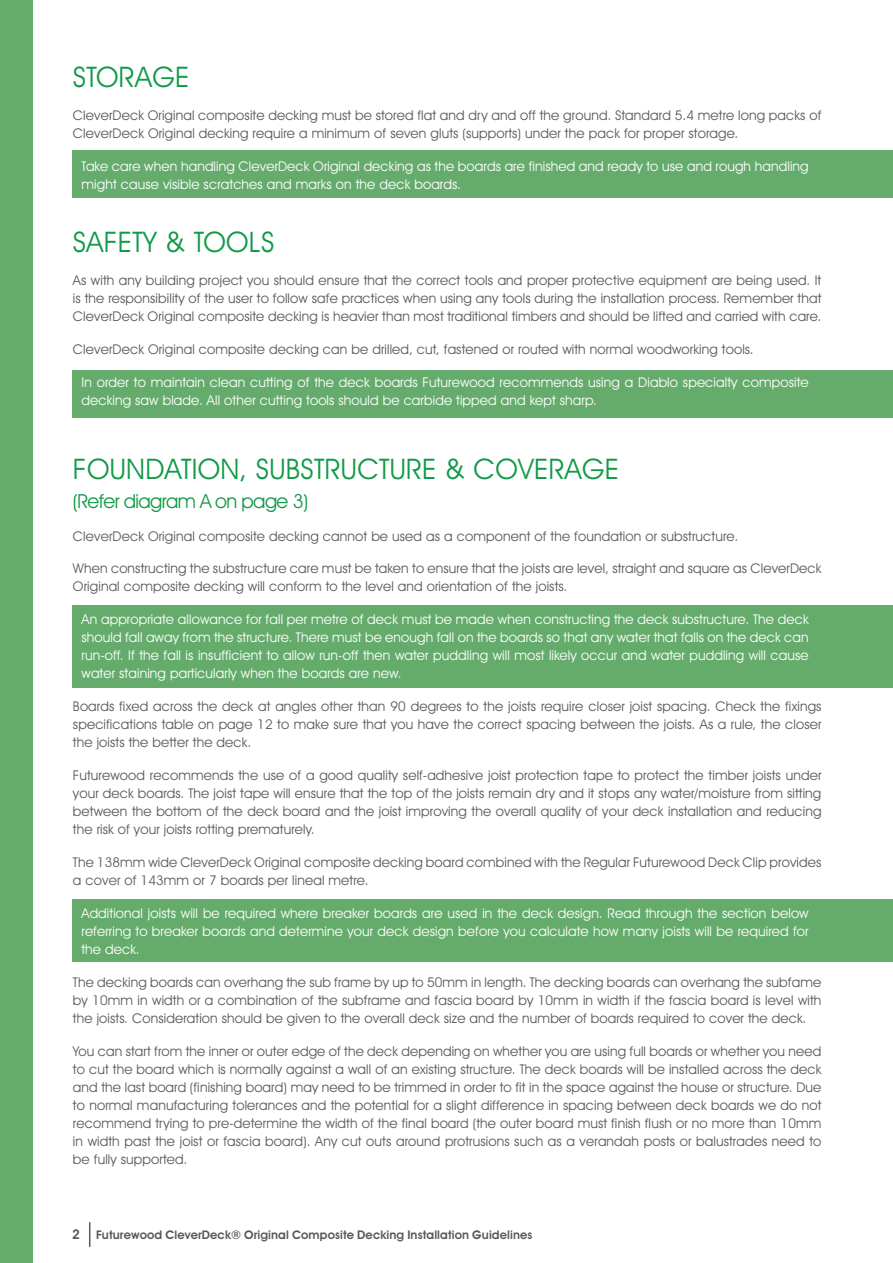
<style>
.page{position:relative;width:893px;height:1263px;background:#fff}
.page>*{position:absolute;margin:0;border:0;box-sizing:border-box;transform-origin:0 0}
.t1{font:28.5px "Avant Garde IT Cby BT";letter-spacing:.01em;color:#119a48}
.t2{font:19.5px "Avant Garde IT Cby BT";letter-spacing:-.03em;color:#119a48}
.t3{font:13.5px/18px "Avant Garde IT Cby BT";letter-spacing:.01em;color:#595a5c;text-align:justify}
.t4{font:13.5px/18px "Avant Garde IT Cby BT";letter-spacing:.01em;color:#fff}
.t5{font:600 12px "Avant Garde IT Cby BT";letter-spacing:.01em;color:#595a5c}
.s1{font-size:13.5px}
</style>
<div class="page">
<div style="left:72px;top:150px;width:821px;height:48px;background:#65ac6c"></div>
<div style="left:72px;top:370px;width:821px;height:48px;background:#65ac6c"></div>
<div style="left:72px;top:605px;width:821px;height:82px;background:#65ac6c"></div>
<div style="left:72px;top:899px;width:821px;height:63px;background:#65ac6c"></div>
<svg style="left:89px;top:1222px;width:1px;height:25px"></svg>
<div style="left:0;top:0;width:33px;height:1263px;background:#65ac6c"></div>
<h1 class="t1" style="left:73px;top:60px;width:118px">STORAGE</h1>
<p class="t3" style="left:73px;top:106px;width:750px">CleverDeck Original composite decking must be stored flat and dry and off the ground. Standard 5.4 metre long packs of<br>CleverDeck Original decking require a minimum of seven gluts (supports) under the pack for proper storage.</p>
<p class="t4" style="left:81px;top:157px;width:729px">Take care when handling CleverDeck Original decking as the boards are finished and ready to use and rough handling might cause visible scratches and marks on the deck boards.</p>
<h1 class="t1" style="left:73px;top:225px;width:201px">Safety &amp; Too ls</h1>
<p class="t3" style="left:73px;top:271px;width:750px">As with any building project you should ensure that the correct tools and proper protective equipment are being used. It is the responsibility of the user to follow safe practices when using any tools during the installation process. Remember that CleverDeck Original composite decking is heavier than most traditional timbers and should be lifted and carried with care.</p>
<p class="t3" style="left:73px;top:340px;width:682px">CleverDeck Original composite decking can be drilled, cut, fastened or routed with normal woodworking tools.</p>
<p class="t4" style="left:81px;top:373px;width:729px">In order to maintain clean cutting of the deck boards Futurewood recommends using a Diablo specialty composite decking saw blade. All other cutting tools should be carbide tipped and kept sharp.</p>
<h1 class="t1" style="left:73px;top:452px;width:88px">Foundatio</h1>
<h1 class="t1" style="left:220px;top:452px;width:331px">n, Substructure &amp; Coverage</h1>
<h2 class="t2" style="left:73px;top:489px;width:237px">(Refer diagram A on page 3)</h2>
<p class="t3" style="left:73px;top:527px;width:667px">CleverDeck Original composite decking cannot be used as a component of the foundation or substructure.</p>
<p class="t3" style="left:73px;top:560px;width:750px">When constructing the substructure care must be taken to ensure that the joists are level, straight and square as CleverDeck<br>Original composite decking will conform to the level and orientation of the joists.</p>
<p class="t4" style="left:81px;top:610px;width:729px;text-align:justify">An appropriate allowance for fall per metre of deck must be made when constructing the deck substructure. The deck should fall away from the structure. There must be enough fall on the boards so that any water that falls on the deck can run-off. If the fall is insufficient to allow run-off then water puddling will most likely occur and water puddling will cause water staining particularly when the boards are new.</p>
<p class="t3" style="left:73px;top:697px;width:750px">Boards fixed across the deck at angles other than 90 degrees to the joists require closer joist spacing. Check the fixings specifications table on page 12 to make sure that you have the correct spacing between the joists. As a rule, the closer the joists the better the deck.</p>
<p class="t3" style="left:73px;top:766px;width:750px">Futurewood recommends the use of a good quality self-adhesive joist protection tape to protect the timber joists under your deck boards. The joist tape will ensure that the top of the joists remain dry and it stops any water/moisture from sitting between the bottom of the deck board and the joist improving the overall quality of your deck installation and reducing the risk of your joists rotting prematurely.</p>
<p class="t3" style="left:73px;top:853px;width:750px">The 138mm wide CleverDeck Original composite decking board combined with the Regular Futurewood Deck Clip provides a cover of 143mm or 7 boards per lineal metre.</p>
<p class="t4" style="left:81px;top:904px;width:729px;text-align:justify">Additional joists will be required where breaker boards are used in the deck design. Read through the section below referring to breaker boards and determine your deck design before you calculate how many joists will be required for the deck.</p>
<p class="t3" style="left:73px;top:973px;width:750px">The decking boards can overhang the sub frame by up to 50mm in length. The decking boards can overhang the subfame by 10mm in width or a combination of the subframe and fascia board by 10mm in width if the fascia board is level with the joists. Consideration should be given to the overall deck size and the number of boards required to cover the deck.</p>
<p class="t3" style="left:73px;top:1042px;width:750px">You can start from the inner or outer edge of the deck depending on whether you are using full boards or whether you need to cut the board which is normally against a wall of an existing structure. The deck boards will be installed across the deck and the last board (finishing board) may need to be trimmed in order to fit in the space against the house or structure. Due to normal manufacturing tolerances and the potential for a slight difference in spacing between deck boards we do not recommend trying to pre-determine the width of the final board (the outer board must finish flush or no more than 10mm in width past the joist or fascia board). Any cut outs around protrusions such as a verandah posts or balustrades need to be fully supported.</p>
<p class="t5" style="left:72px;top:1228px;width:462px"><span class="s1">2</span> Futurewood CleverDeck® Original Composite Decking Installation Guidelines</p>
</div>
